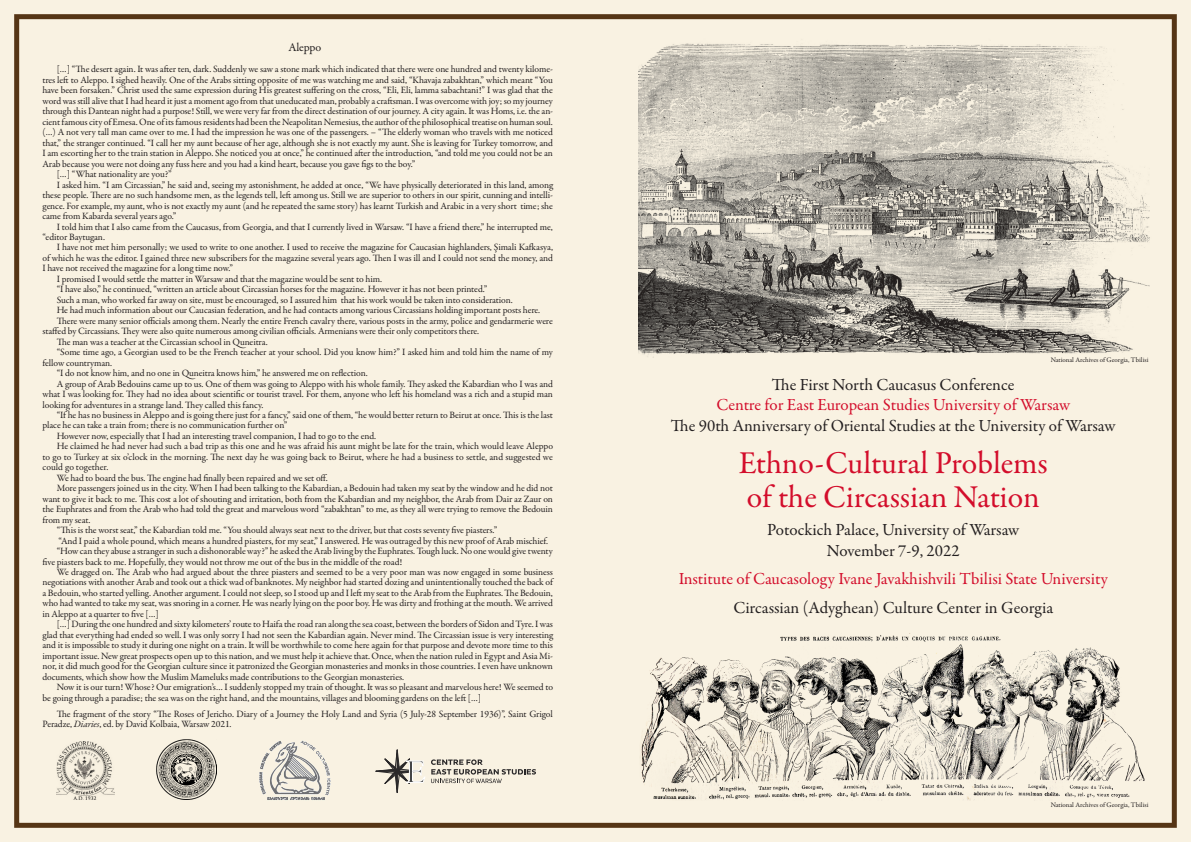
<style>
.page{position:relative;width:1191px;height:842px;background:#f9f2e2}
.page>*{position:absolute;margin:0;border:0;box-sizing:border-box;transform-origin:0 0}
._004_PG_Tekst{font:32px/34px "Garamond Premr Pro";letter-spacing:-.005em;color:#d30d2b}
._004_PG_Tekst-2{font:17px/20.4px "Garamond Premr Pro";letter-spacing:-.005em;color:#231f20;text-align:center}
._004_PG_Tekst-3{font:17px "Garamond Premr Pro";color:#d30d2b}
._004_PG_Tekst-4{font:12px "Garamond Premr Pro";letter-spacing:-.015em;color:#231f20}
._004_PG_Tekst-5{font:9.7px/10.5px "Garamond Premr Pro";letter-spacing:-.01em;color:#231f20;text-align:justify}
._004_PG_Tekst-6{font:7px "Garamond Premr Pro";color:#231f20}
.s1{font-style:italic}
.s2{color:#d30d2b}
</style>
<div class="page">
<div style="left:14px;top:14px;width:1162px;height:814px;border:5px solid #563515"></div>
<img style="left:638px;top:43px;width:512px;height:315px">
<img style="left:57px;top:742px;width:57px;height:57px">
<svg style="left:431px;top:759px;width:105px;height:24px"></svg>
<svg style="left:375px;top:749px;width:50px;height:44px"></svg>
<img style="left:156px;top:739px;width:60px;height:61px">
<img style="left:641px;top:633px;width:504px;height:167px">
<img style="left:259px;top:740px;width:72px;height:60px">
<p class="_004_PG_Tekst-4" style="left:288px;top:40px;width:34px">Aleppo</p>
<p class="_004_PG_Tekst-5" style="left:43px;top:64px;width:512px;text-indent:14px">[…] “The desert again. It was after ten, dark. Suddenly we saw a stone mark which indicated that there were one hundred and twenty kilome&shy;tres left to Aleppo. I sighed heavily. One of the Arabs sitting opposite of me was watching me and said, “Khavaja zabakhtan,” which meant “You have been forsaken.” Christ used the same expression during His greatest suffering on the cross, “Eli, Eli, lamma sabachtani!” I was glad that the word was still alive that I had heard it just a moment ago from that uneducated man, probably a craftsman. I was overcome with joy; so my journey through this Dantean night had a purpose! Still, we were very far from the direct destination of our journey. A city again. It was Homs, i.e. the an&shy;cient famous city of Emesa. One of its famous residents had been the Neapolitan Nemesius, the author of the philosophical treatise on human soul. (…) A not very tall man came over to me. I had the impression he was one of the passengers. – “The elderly woman who travels with me noticed that,” the stranger continued. “I call her my aunt because of her age, although she is not exactly my aunt. She is leaving for Turkey tomorrow, and I am escorting her to the train station in Aleppo. She noticed you at once,” he continued after the introduction, “and told me you could not be an Arab because you were not doing any fuss here and you had a kind heart, because you gave figs to the boy.”</p>
<p class="_004_PG_Tekst-5" style="left:57px;top:169px;width:116px">[…] “What nationality are you?”</p>
<p class="_004_PG_Tekst-5" style="left:43px;top:180px;width:512px;text-indent:14px">I asked him. “I am Circassian,” he said and, seeing my astonishment, he added at once, “We have physically deteriorated in this land, among these people. There are no such handsome men, as the legends tell, left among us. Still we are superior to others in our spirit, cunning and intelli&shy;gence. For example, my aunt, who is not exactly my aunt (and he repeated the same story) has learnt Turkish and Arabic in a very short time; she came from Kabarda several years ago.”</p>
<p class="_004_PG_Tekst-5" style="left:43px;top:221px;width:512px;text-indent:14px">I told him that I also came from the Caucasus, from Georgia, and that I currently lived in Warsaw. “I have a friend there,” he interrupted me, “editor Baytugan.</p>
<p class="_004_PG_Tekst-5" style="left:43px;top:242px;width:512px;text-indent:14px">I have not met him personally; we used to write to one another. I used to receive the magazine for Caucasian highlanders, Şimali Kafkasya, of which he was the editor. I gained three new subscribers for the magazine several years ago. Then I was ill and I could not send the money, and I have not received the magazine for a long time now.”</p>
<p class="_004_PG_Tekst-5" style="left:57px;top:274px;width:327px">I promised I would settle the matter in Warsaw and that the magazine would be sent to him.</p>
<p class="_004_PG_Tekst-5" style="left:57px;top:284px;width:432px">“I have also,” he continued, “written an article about Circassian horses for the magazine. However it has not been printed.”</p>
<p class="_004_PG_Tekst-5" style="left:57px;top:295px;width:457px">Such a man, who worked far away on site, must be encouraged, so I assured him that his work would be taken into consideration.</p>
<p class="_004_PG_Tekst-5" style="left:57px;top:305px;width:485px">He had much information about our Caucasian federation, and he had contacts among various Circassians holding important posts here.</p>
<p class="_004_PG_Tekst-5" style="left:43px;top:316px;width:512px;text-indent:14px">There were many senior officials among them. Nearly the entire French cavalry there, various posts in the army, police and gendarmerie were staffed by Circassians. They were also quite numerous among civilian officials. Armenians were their only competitors there.</p>
<p class="_004_PG_Tekst-5" style="left:57px;top:337px;width:212px">The man was a teacher at the Circassian school in Quneitra.</p>
<p class="_004_PG_Tekst-5" style="left:43px;top:347px;width:512px;text-indent:14px">“Some time ago, a Georgian used to be the French teacher at your school. Did you know him?” I asked him and told him the name of my fellow countryman.</p>
<p class="_004_PG_Tekst-5" style="left:57px;top:368px;width:312px">“I do not know him, and no one in Quneitra knows him,” he answered me on reflection.</p>
<p class="_004_PG_Tekst-5" style="left:43px;top:378px;width:512px;text-indent:14px">A group of Arab Bedouins came up to us. One of them was going to Aleppo with his whole family. They asked the Kabardian who I was and what I was looking for. They had no idea about scientific or tourist travel. For them, anyone who left his homeland was a rich and a stupid man looking for adventures in a strange land. They called this fancy.</p>
<p class="_004_PG_Tekst-5" style="left:43px;top:410px;width:512px;text-indent:14px">“If he has no business in Aleppo and is going there just for a fancy,” said one of them, “he would better return to Beirut at once. This is the last place he can take a train from; there is no communication further on”</p>
<p class="_004_PG_Tekst-5" style="left:57px;top:431px;width:321px">However now, especially that I had an interesting travel companion, I had to go to the end.</p>
<p class="_004_PG_Tekst-5" style="left:43px;top:441px;width:512px;text-indent:14px">He claimed he had never had such a bad trip as this one and he was afraid his aunt might be late for the train, which would leave Aleppo to go to Turkey at six o’clock in the morning. The next day he was going back to Beirut, where he had a business to settle, and suggested we could go together.</p>
<p class="_004_PG_Tekst-5" style="left:57px;top:473px;width:273px">We had to board the bus. The engine had finally been repaired and we set off.</p>
<p class="_004_PG_Tekst-5" style="left:43px;top:483px;width:512px;text-indent:14px">More passengers joined us in the city. When I had been talking to the Kabardian, a Bedouin had taken my seat by the window and he did not want to give it back to me. This cost a lot of shouting and irritation, both from the Kabardian and my neighbor, the Arab from Dair az Zaur on the Euphrates and from the Arab who had told the great and marvelous word “zabakhtan” to me, as they all were trying to remove the Bedouin from my seat.</p>
<p class="_004_PG_Tekst-5" style="left:57px;top:525px;width:442px">“This is the worst seat,” the Kabardian told me. “You should always seat next to the driver, but that costs seventy five piasters.”</p>
<p class="_004_PG_Tekst-5" style="left:59px;top:535px;width:491px">“And I paid a whole pound, which means a hundred piasters, for my seat,” I answered. He was outraged by this new proof of Arab mischief.</p>
<p class="_004_PG_Tekst-5" style="left:43px;top:546px;width:512px;text-indent:14px">“How can they abuse a stranger in such a dishonorable way?” he asked the Arab living by the Euphrates. Tough luck. No one would give twenty five piasters back to me. Hopefully, they would not throw me out of the bus in the middle of the road!</p>
<p class="_004_PG_Tekst-5" style="left:43px;top:567px;width:512px;text-indent:14px">We dragged on. The Arab who had argued about the three piasters and seemed to be a very poor man was now engaged in some business negotiations with another Arab and took out a thick wad of banknotes. My neighbor had started dozing and unintentionally touched the back of a Bedouin, who started yelling. Another argument. I could not sleep, so I stood up and I left my seat to the Arab from the Euphrates. The Bedouin, who had wanted to take my seat, was snoring in a corner. He was nearly lying on the poor boy. He was dirty and frothing at the mouth. We arrived in Aleppo at a quarter to five […]</p>
<p class="_004_PG_Tekst-5" style="left:43px;top:619px;width:512px;text-indent:14px">[…] During the one hundred and sixty kilometers’ route to Haifa the road ran along the sea coast, between the borders of Sidon and Tyre. I was glad that everything had ended so well. I was only sorry I had not seen the Kabardian again. Never mind. The Circassian issue is very interesting and it is impossible to study it during one night on a train. It will be worthwhile to come here again for that purpose and devote more time to this important issue. New great prospects open up to this nation, and we must help it achieve that. Once, when the nation ruled in Egypt and Asia Mi&shy;nor, it did much good for the Georgian culture since it patronized the Georgian monasteries and monks in those countries. I even have unknown documents, which show how the Muslim Mameluks made contributions to the Georgian monasteries.</p>
<p class="_004_PG_Tekst-5" style="left:43px;top:682px;width:512px;text-indent:14px">Now it is our turn! Whose? Our emigration’s… I suddenly stopped my train of thought. It was so pleasant and marvelous here! We seemed to be going through a paradise; the sea was on the right hand, and the mountains, villages and blooming gardens on the left […]</p>
<p class="_004_PG_Tekst-5" style="left:43px;top:709px;width:512px;text-indent:14px">The fragment of the story “The Roses of Jericho. Diary of a Journey the Holy Land and Syria (5 July-28 September 1936)”, Saint Grigol<br>Peradze, <span class="s1">Diaries</span>, ed. by David Kolbaia, Warsaw 2021.</p>
<p class="_004_PG_Tekst-6" style="left:1050px;top:355px;width:99px">National Archives of Georgia, Tbilisi</p>
<p class="_004_PG_Tekst-2" style="left:671px;top:375px;width:446px">The First North Caucasus Conference<br><span class="s2">Centre for East European Studies University of Warsaw<br></span>The 90th Anniversary of Oriental Studies at the University of Warsaw</p>
<p class="_004_PG_Tekst" style="left:739px;top:447px;width:310px">Ethno-Cultural Problems of the Circassian Nation</p>
<p class="_004_PG_Tekst-2" style="left:767px;top:520px;width:254px">Potockich Palace, University of Warsaw<br>November 7-9, 2022</p>
<p class="_004_PG_Tekst-3" style="left:678px;top:568px;width:430px">Institute of Caucasology Ivane Javakhishvili Tbilisi State University</p>
<p class="_004_PG_Tekst-2" style="left:733px;top:597px;width:321px">Circassian (Adyghean) Culture Center in Georgia</p>
<p class="_004_PG_Tekst-6" style="left:1050px;top:801px;width:99px">National Archives of Georgia, Tbilisi</p>
</div>
